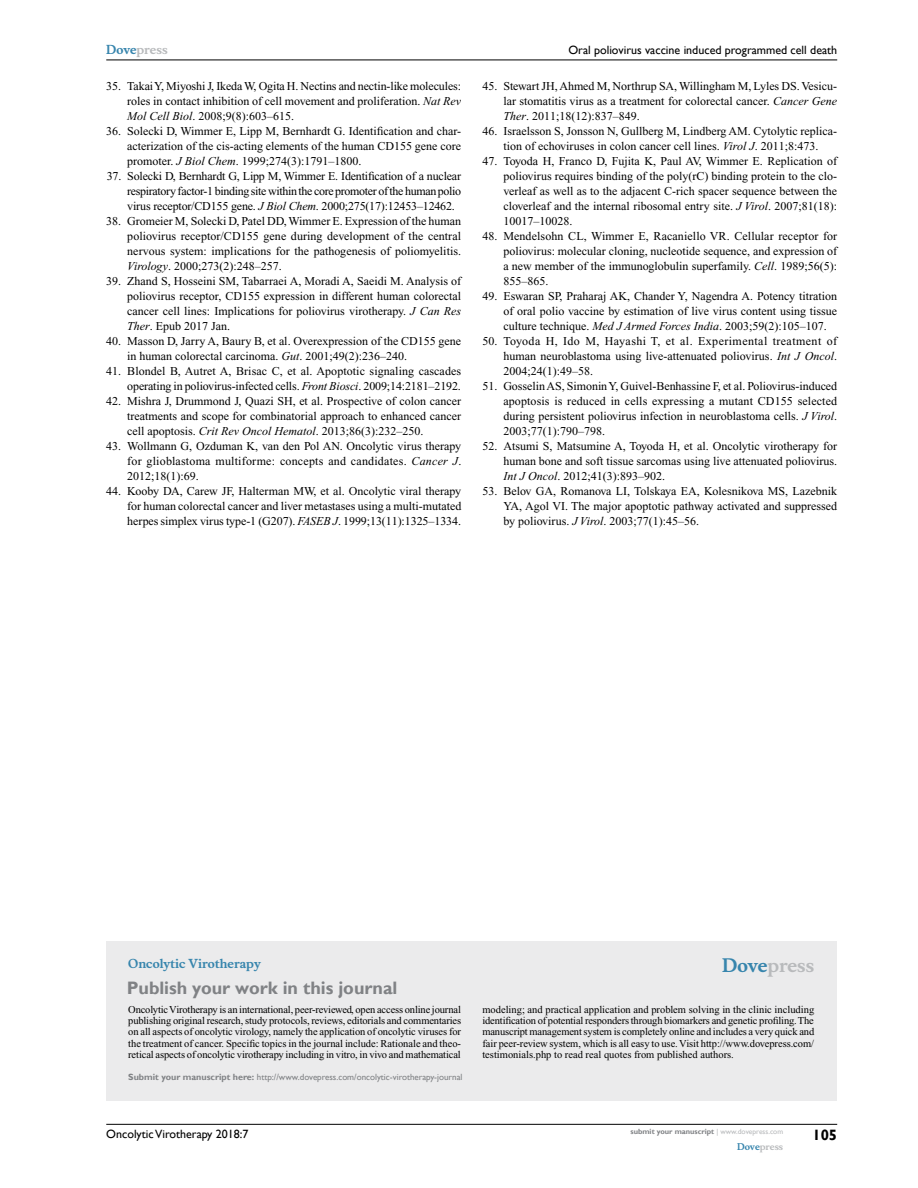
<style>
.page{position:relative;width:918px;height:1188px;background:#fff}
.page>*{position:absolute;margin:0;border:0;box-sizing:border-box;transform-origin:0 0}
.t1{font:700 18px "Gill Sans";color:#808285}
.t2{font:700 18px "Musee";color:#b8babc}
.t3{font:700 15px "Gill Sans";color:#000}
.t4{font:12px/15px "Times New Roman";color:#000;text-align:justify}
.t5{font:12px "Gill Sans";color:#000}
.t6{font:700 12px "Musee";color:#3785ad}
.t7{font:700 12px "Musee";color:#b8babc}
.t8{font:10.5px/11.2px "Times New Roman";letter-spacing:-.01em;color:#000;text-align:justify}
.t9{font:9px "Gill Sans";color:#808285}
.t10{font:700 9px "Musee";color:#b8babc}
.t11{font:700 7.5px "Gill Sans";color:#808285}
.s1{color:#3785ad}
.s2{font-style:italic}
.s3{font-weight:700}
.s4{font-weight:400;color:#b8babc}
</style>
<div class="page">
<div style="left:106px;top:941px;width:731px;height:159px;background:#ebebec"></div>
<hr style="left:106px;top:1124px;width:731px;height:1px;background:#000">
<hr style="left:106px;top:60px;width:731px;height:1px;background:#000">
<p class="t7" style="left:106px;top:43px;width:63px"><span class="s1">Dove</span>press</p>
<p class="t4" style="left:127px;top:79px;width:335px;text-indent:-21px">35. Takai Y, Miyoshi J, Ikeda W, Ogita H. Nectins and nectin-like molecules: roles in contact inhibition of cell movement and proliferation. <span class="s2">Nat Rev Mol Cell Biol</span>. 2008;9(8):603–615.</p>
<p class="t4" style="left:127px;top:124px;width:335px;text-indent:-21px">36. Solecki D, Wimmer E, Lipp M, Bernhardt G. Identification and char&shy;acterization of the cis-acting elements of the human CD155 gene core promoter. <span class="s2">J Biol Chem</span>. 1999;274(3):1791–1800.</p>
<p class="t4" style="left:127px;top:169px;width:336px;text-indent:-20px">37. Solecki D, Bernhardt G, Lipp M, Wimmer E. Identification of a nuclear respiratory factor-1 binding site within the core promoter of the human polio virus receptor/CD155 gene. <span class="s2">J Biol Chem</span>. 2000;275(17):12453–12462.</p>
<p class="t4" style="left:127px;top:214px;width:335px;text-indent:-21px">38. Gromeier M, Solecki D, Patel DD, Wimmer E. Expression of the human poliovirus receptor/CD155 gene during development of the central nervous system: implications for the pathogenesis of poliomyelitis.<br><span class="s2">Virology</span>. 2000;273(2):248–257.</p>
<p class="t4" style="left:127px;top:274px;width:335px;text-indent:-21px">39. Zhand S, Hosseini SM, Tabarraei A, Moradi A, Saeidi M. Analysis of poliovirus receptor, CD155 expression in different human colorectal cancer cell lines: Implications for poliovirus virotherapy. <span class="s2">J Can Res Ther</span>. Epub 2017 Jan.</p>
<p class="t4" style="left:127px;top:334px;width:335px;text-indent:-21px">40. Masson D, Jarry A, Baury B, et al. Overexpression of the CD155 gene in human colorectal carcinoma. <span class="s2">Gut</span>. 2001;49(2):236–240.</p>
<p class="t4" style="left:106px;top:364px;width:356px;text-align:right">41. Blondel B, Autret A, Brisac C, et al. Apoptotic signaling cascades operating in poliovirus-infected cells. <span class="s2">Front Biosci</span>. 2009;14:2181–2192.</p>
<p class="t4" style="left:127px;top:394px;width:335px;text-indent:-21px">42. Mishra J, Drummond J, Quazi SH, et al. Prospective of colon cancer treatments and scope for combinatorial approach to enhanced cancer cell apoptosis. <span class="s2">Crit Rev Oncol Hematol</span>. 2013;86(3):232–250.</p>
<p class="t4" style="left:127px;top:439px;width:336px;text-indent:-21px">43. Wollmann G, Ozduman K, van den Pol AN. Oncolytic virus therapy for glioblastoma multiforme: concepts and candidates. <span class="s2">Cancer J</span>.<br>2012;18(1):69.</p>
<p class="t4" style="left:127px;top:484px;width:336px;text-indent:-21px">44. Kooby DA, Carew JF, Halterman MW, et al. Oncolytic viral therapy for human colorectal cancer and liver metastases using a multi-mutated herpes simplex virus type-1 (G207). <span class="s2">FASEB J</span>. 1999;13(11):1325–1334.</p>
<p class="t5" style="left:568px;top:43px;width:270px">Oral poliovirus vaccine induced programmed cell death</p>
<p class="t4" style="left:503px;top:79px;width:335px;text-indent:-21px">45. Stewart JH, Ahmed M, Northrup SA, Willingham M, Lyles DS. Vesicu&shy;lar stomatitis virus as a treatment for colorectal cancer. <span class="s2">Cancer Gene Ther</span>. 2011;18(12):837–849.</p>
<p class="t4" style="left:482px;top:124px;width:356px;text-align:center">46. Israelsson S, Jonsson N, Gullberg M, Lindberg AM. Cytolytic replica&shy;tion of echoviruses in colon cancer cell lines. <span class="s2">Virol J</span>. 2011;8:473.</p>
<p class="t4" style="left:503px;top:154px;width:335px;text-indent:-21px">47. Toyoda H, Franco D, Fujita K, Paul AV, Wimmer E. Replication of poliovirus requires binding of the poly(rC) binding protein to the clo&shy;verleaf as well as to the adjacent C-rich spacer sequence between the cloverleaf and the internal ribosomal entry site. <span class="s2">J Virol</span>. 2007;81(18):<br>10017–10028.</p>
<p class="t4" style="left:503px;top:229px;width:335px;text-indent:-21px">48. Mendelsohn CL, Wimmer E, Racaniello VR. Cellular receptor for poliovirus: molecular cloning, nucleotide sequence, and expression of a new member of the immunoglobulin superfamily. <span class="s2">Cell</span>. 1989;56(5):<br>855–865.</p>
<p class="t4" style="left:503px;top:289px;width:335px;text-indent:-21px">49. Eswaran SP, Praharaj AK, Chander Y, Nagendra A. Potency titration of oral polio vaccine by estimation of live virus content using tissue culture technique. <span class="s2">Med J Armed Forces India</span>. 2003;59(2):105–107.</p>
<p class="t4" style="left:503px;top:334px;width:335px;text-indent:-21px">50. Toyoda H, Ido M, Hayashi T, et al. Experimental treatment of human neuroblastoma using live-attenuated poliovirus. <span class="s2">Int J Oncol</span>.<br>2004;24(1):49–58.</p>
<p class="t4" style="left:503px;top:379px;width:335px;text-indent:-21px">51. Gosselin AS, Simonin Y, Guivel-Benhassine F, et al. Poliovirus-induced apoptosis is reduced in cells expressing a mutant CD155 selected during persistent poliovirus infection in neuroblastoma cells. <span class="s2">J Virol</span>.<br>2003;77(1):790–798.</p>
<p class="t4" style="left:503px;top:439px;width:335px;text-indent:-21px">52. Atsumi S, Matsumine A, Toyoda H, et al. Oncolytic virotherapy for human bone and soft tissue sarcomas using live attenuated poliovirus.<br><span class="s2">Int J Oncol</span>. 2012;41(3):893–902.</p>
<p class="t4" style="left:503px;top:484px;width:335px;text-indent:-21px">53. Belov GA, Romanova LI, Tolskaya EA, Kolesnikova MS, Lazebnik YA, Agol VI. The major apoptotic pathway activated and suppressed by poliovirus. <span class="s2">J Virol</span>. 2003;77(1):45–56.</p>
<p class="t6" style="left:128px;top:956px;width:134px">Oncolytic Virotherapy</p>
<h1 class="t1" style="left:127px;top:977px;width:272px">Publish your work in this journal</h1>
<h1 class="t2" style="left:722px;top:955px;width:94px"><span class="s1">Dove</span>press</h1>
<p class="t8" style="left:128px;top:1004px;width:334px">Oncolytic Virotherapy is an international, peer-reviewed, open access online journal publishing original research, study protocols, reviews, editorials and commentaries on all aspects of oncolytic virology, namely the application of oncolytic viruses for the treatment of cancer. Specific topics in the journal include: Rationale and theo&shy;retical aspects of oncolytic virotherapy including in vitro, in vivo and mathematical</p>
<p class="t8" style="left:482px;top:1004px;width:333px">modeling; and practical application and problem solving in the clinic including identification of potential responders through biomarkers and genetic profiling. The manuscript management system is completely online and includes a very quick and fair peer-review system, which is all easy to use. Visit http://www.dovepress.com/ testimonials.php to read real quotes from published authors.</p>
<p class="t9" style="left:128px;top:1072px;width:336px"><span class="s3">Submit your manuscript here:</span> http://www.dovepress.com/oncolytic-virotherapy-journal</p>
<p class="t5" style="left:106px;top:1127px;width:144px">Oncolytic Virotherapy 2018:7</p>
<p class="t11" style="left:631px;top:1127px;width:154px">submit your manuscript <span class="s4">| www.dovepress.com</span></p>
<p class="t10" style="left:737px;top:1141px;width:48px"><span class="s1">Dove</span>press</p>
<p class="t3" style="left:812px;top:1126px;width:26px">105</p>
</div>
